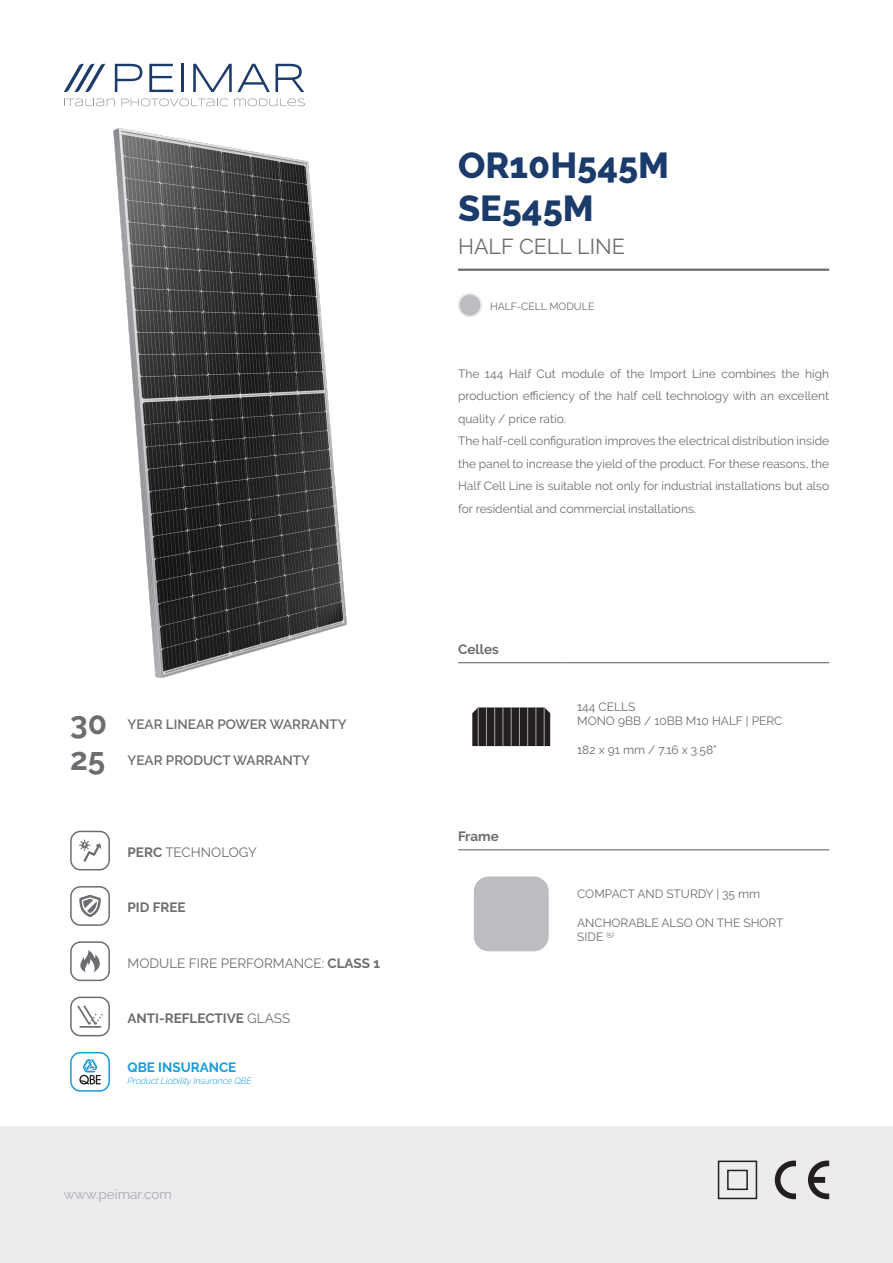
<style>
.page{position:relative;width:893px;height:1263px;background:#fff}
.page>*{position:absolute;margin:0;border:0;box-sizing:border-box;transform-origin:0 0}
.t1{font:800 36px "Raleway";color:#1b3b6b}
.t2{font:700 31.5px "Raleway";color:#6c6d70}
.t3{font:21.6px "Raleway";color:#6c6d70}
.t4{font:600 13.5px "Raleway";color:#6c6d70}
.t5{font:13.5px "Raleway";color:#6c6d70}
.t6{font:700 13.5px "Raleway";color:#6c6d70}
.t7{font:13.5px "Raleway";color:#a8a9ad}
.t8{font:700 13.5px "Raleway";color:#179dd9}
.t9{font:12px/22.5px "Raleway";color:#6c6d70;text-align:justify}
.t10{font:10.5px "Raleway";color:#6c6d70}
.t11{font:italic 300 9px "Raleway";color:#179dd9}
.s1{font-weight:700}
.s2{font-weight:400}
</style>
<div class="page">
<div style="left:0;top:1126px;width:893px;height:137px;background:#ececee"></div>
<div style="left:718px;top:1160px;width:39px;height:39px;border:2px solid #231f20"></div>
<div style="left:727px;top:1170px;width:21px;height:20px;border:2px solid #231f20"></div>
<svg style="left:775px;top:1160px;width:21px;height:39px"></svg>
<svg style="left:808px;top:1160px;width:21px;height:39px"></svg>
<svg style="left:115px;top:64px;width:27px;height:28px"></svg>
<svg style="left:149px;top:64px;width:24px;height:28px"></svg>
<hr style="left:181px;top:64px;width:3px;height:28px;background:#1b3b6b">
<svg style="left:193px;top:64px;width:111px;height:28px"></svg>
<svg style="left:64px;top:64px;width:41px;height:28px"></svg>
<svg style="left:64px;top:98px;width:51px;height:8px"></svg>
<svg style="left:121px;top:98px;width:107px;height:8px"></svg>
<svg style="left:234px;top:98px;width:71px;height:8px"></svg>
<svg style="left:458px;top:293px;width:24px;height:24px"></svg>
<hr style="left:458px;top:662px;width:106px;height:1px;background:#6c6d70">
<hr style="left:564px;top:662px;width:265px;height:1px;background:#6c6d70">
<hr style="left:458px;top:849px;width:106px;height:1px;background:#6c6d70">
<hr style="left:564px;top:849px;width:265px;height:1px;background:#6c6d70">
<svg style="left:472px;top:707px;width:78px;height:39px;background:#2e2a2b"></svg>
<hr style="left:494px;top:707px;width:1px;height:39px;background:#a8a9ad">
<hr style="left:519px;top:707px;width:1px;height:39px;background:#a8a9ad">
<hr style="left:486px;top:707px;width:1px;height:39px;background:#a8a9ad">
<hr style="left:511px;top:707px;width:1px;height:39px;background:#a8a9ad">
<hr style="left:503px;top:707px;width:1px;height:39px;background:#a8a9ad">
<hr style="left:527px;top:707px;width:1px;height:39px;background:#a8a9ad">
<hr style="left:536px;top:707px;width:1px;height:39px;background:#a8a9ad">
<hr style="left:544px;top:707px;width:1px;height:39px;background:#a8a9ad">
<hr style="left:478px;top:707px;width:1px;height:39px;background:#a8a9ad">
<div style="left:474px;top:876px;width:75px;height:75px;background:#bcbdc0;border-radius:15px"></div>
<hr style="left:458px;top:269px;width:371px;height:2px;background:#6c6d70">
<img style="left:113px;top:128px;width:234px;height:551px">
<div style="left:70px;top:831px;width:40px;height:39px;border:2px solid #6c6d70;border-radius:10px"></div>
<svg style="left:79px;top:839px;width:23px;height:23px"></svg>
<div style="left:70px;top:886px;width:40px;height:40px;border:2px solid #6c6d70;border-radius:10px"></div>
<svg style="left:79px;top:895px;width:22px;height:22px"></svg>
<div style="left:70px;top:941px;width:40px;height:40px;border:2px solid #6c6d70;border-radius:10px"></div>
<svg style="left:80px;top:950px;width:20px;height:22px"></svg>
<div style="left:70px;top:997px;width:40px;height:39px;border:2px solid #6c6d70;border-radius:10px"></div>
<svg style="left:77px;top:1005px;width:26px;height:22px"></svg>
<hr style="left:80px;top:1026px;width:21px;height:2px;background:#6c6d70">
<div style="left:70px;top:1052px;width:40px;height:40px;border:2px solid #179dd9;border-radius:10px"></div>
<svg style="left:79px;top:1059px;width:22px;height:25px"></svg>
<p class="t2" style="left:70px;top:704px;width:38px">30</p>
<p class="t4" style="left:128px;top:717px;width:220px">YEAR LINEAR POWER WARRANTY</p>
<p class="t2" style="left:70px;top:740px;width:37px">25</p>
<p class="t4" style="left:128px;top:753px;width:184px">YEAR PRODUCT WARRANTY</p>
<p class="t5" style="left:128px;top:844px;width:131px"><span class="s1">PERC</span> TECHNOLOGY</p>
<p class="t6" style="left:128px;top:900px;width:60px">PID FREE</p>
<p class="t5" style="left:128px;top:955px;width:254px">MODULE FIRE PERFORMANCE: <span class="s1">CLASS 1</span></p>
<p class="t6" style="left:128px;top:1010px;width:164px">ANTI-REFLECTIVE <span class="s2">GLASS</span></p>
<p class="t8" style="left:128px;top:1060px;width:110px">QBE INSURANCE</p>
<p class="t11" style="left:128px;top:1076px;width:126px">Product Liability Insurance QBE</p>
<p class="t7" style="left:64px;top:1186px;width:110px">www.peimar.com</p>
<p class="t1" style="left:458px;top:145px;width:213px">OR10H545M</p>
<p class="t1" style="left:458px;top:188px;width:137px">SE545M</p>
<p class="t3" style="left:458px;top:234px;width:168px">HALF CELL LINE</p>
<p class="t10" style="left:490px;top:300px;width:106px">HALF-CELL MODULE</p>
<p class="t9" style="left:458px;top:362px;width:373px">The 144 Half Cut module of the Import Line combines the high production efficiency of the half cell technology with an excellent quality / price ratio.</p>
<p class="t9" style="left:458px;top:430px;width:373px">The half-cell configuration improves the electrical distribution inside the panel to increase the yield of the product. For these reasons, the Half Cell Line is suitable not only for industrial installations but also for residential and commercial installations.</p>
<p class="t6" style="left:458px;top:642px;width:42px">Celles</p>
<p class="t6" style="left:458px;top:829px;width:42px">Frame</p>
<p class="t9" style="left:577px;top:695px;width:60px">144 CELLS</p>
<p class="t9" style="left:577px;top:710px;width:207px">MONO 9BB / 10BB M10 HALF | PERC</p>
<p class="t9" style="left:577px;top:738px;width:141px">182 x 91 mm / 7.16 x 3.58”</p>
<p class="t9" style="left:577px;top:882px;width:185px">COMPACT AND STURDY | 35 mm</p>
<p class="t9" style="left:577px;top:911px;width:208px">ANCHORABLE ALSO ON THE SHORT</p>
<p class="t9" style="left:577px;top:926px;width:38px">SIDE <sup>(5)</sup></p>
</div>
